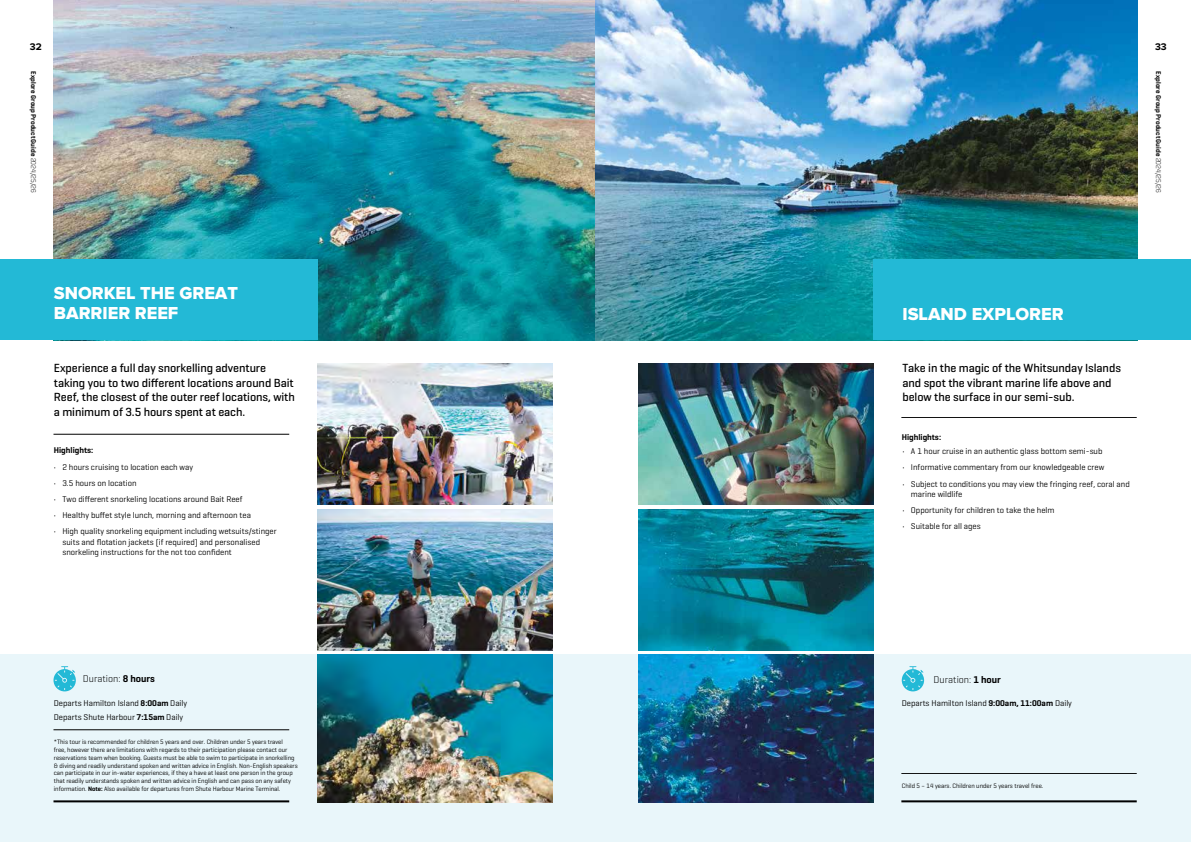
<style>
.page{position:relative;width:1191px;height:842px;background:#fff}
.page>*{position:absolute;margin:0;border:0;box-sizing:border-box;transform-origin:0 0}
.t1{font:18px/20px "Proxima Nova Extrabld";color:#fff}
.t2{font:500 12px/14.5px "Geogrotesque";letter-spacing:-.005em;color:#000}
.t3{font:300 10px "Geogrotesque";color:#000}
.t4{font:700 10px "Proxima Nova";color:#000}
.t5{font:8.5px/10.5px "Geogrotesque";color:#000}
.t6{font:600 8.5px "Geogrotesque";color:#000}
.t7{font:600 7px "Geogrotesque";color:#000}
.t8{font:6.5px/7.8px "Geogrotesque";letter-spacing:-.005em;color:#000}
.s1{font-weight:300}
.s2{font-weight:600}
</style>
<div class="page">
<img style="left:54px;top:0;width:541px;height:340px">
<img style="left:595px;top:0;width:542px;height:340px">
<img style="left:638px;top:363px;width:235px;height:142px">
<img style="left:317px;top:363px;width:236px;height:142px">
<div style="left:0;top:655px;width:595px;height:187px;background:#e9f6fa"></div>
<div style="left:595px;top:655px;width:596px;height:187px;background:#e9f6fa"></div>
<img style="left:317px;top:655px;width:236px;height:147px">
<img style="left:317px;top:509px;width:236px;height:142px">
<img style="left:638px;top:509px;width:235px;height:142px">
<img style="left:638px;top:655px;width:235px;height:147px">
<hr style="left:53px;top:800px;width:236px;height:2px;background:#000">
<hr style="left:53px;top:730px;width:236px;height:1px;background:#000">
<hr style="left:53px;top:434px;width:236px;height:1px;background:#000">
<hr style="left:901px;top:800px;width:235px;height:2px;background:#000">
<hr style="left:901px;top:773px;width:235px;height:1px;background:#000">
<hr style="left:901px;top:417px;width:235px;height:1px;background:#000">
<div style="left:0;top:259px;width:317px;height:81px;background:#23b9d6"></div>
<div style="left:873px;top:259px;width:318px;height:81px;background:#23b9d6"></div>
<svg style="left:53px;top:666px;width:23px;height:25px"></svg>
<svg style="left:901px;top:666px;width:23px;height:25px"></svg>
<p class="t4" style="left:30px;top:42px;width:13px">32</p>
<p class="t7" style="left:38px;top:71px;width:123px;rotate:90deg">Explore Group Product Guide <span class="s1">2024/25/26</span></p>
<h1 class="t1" style="left:54px;top:284px;width:186px">SNORKEL THE GREAT<br>BARRIER REEF</h1>
<h2 class="t2" style="left:54px;top:361px;width:242px">Experience a full day snorkelling adventure taking you to two different locations around Bait Reef, the closest of the outer reef locations, with a minimum of 3.5 hours spent at each.</h2>
<p class="t6" style="left:54px;top:445px;width:41px">Highlights:</p>
<p class="t5" style="left:54px;top:461px;width:141px">• 2 hours cruising to location each way</p>
<p class="t5" style="left:54px;top:477px;width:84px">• 3.5 hours on location</p>
<p class="t5" style="left:54px;top:493px;width:190px">• Two different snorkeling locations around Bait Reef</p>
<p class="t5" style="left:54px;top:510px;width:199px">• Healthy buffet style lunch, morning and afternoon tea</p>
<p class="t5" style="left:62px;top:526px;width:216px;text-indent:-8px">• High quality snorkeling equipment including wetsuits/stinger suits and flotation jackets (if required) and personalised snorkeling instructions for the not too confident</p>
<p class="t3" style="left:83px;top:672px;width:73px">Duration: <span class="s2">8 hours</span></p>
<p class="t5" style="left:54px;top:696px;width:135px;line-height:13.8px">Departs Hamilton Island <span class="s2">8:00am</span> Daily<br>Departs Shute Harbour <span class="s2">7:15am</span> Daily</p>
<p class="t8" style="left:54px;top:738px;width:245px">*This tour is recommended for children 5 years and over. Children under 5 years travel<br>free, however there are limitations with regards to their participation please contact our reservations team when booking. Guests must be able to swim to participate in snorkelling &amp; diving and readily understand spoken and written advice in English. Non-English speakers can participate in our in-water experiences, if they a have at least one person in the group that readily understands spoken and written advice in English and can pass on any safety information. <span class="s2">Note:</span> Also available for departures from Shute Harbour Marine Terminal.</p>
<p class="t4" style="left:1155px;top:42px;width:13px">33</p>
<p class="t7" style="left:1163px;top:71px;width:123px;rotate:90deg">Explore Group Product Guide <span class="s1">2024/25/26</span></p>
<h1 class="t1" style="left:902px;top:305px;width:163px">ISLAND EXPLORER</h1>
<h2 class="t2" style="left:902px;top:361px;width:220px">Take in the magic of the Whitsunday Islands and spot the vibrant marine life above and below the surface in our semi-sub.</h2>
<p class="t6" style="left:901px;top:432px;width:41px">Highlights:</p>
<p class="t5" style="left:902px;top:446px;width:202px">• A 1 hour cruise in an authentic glass bottom semi-sub</p>
<p class="t5" style="left:902px;top:462px;width:203px">• Informative commentary from our knowledgeable crew</p>
<p class="t5" style="left:911px;top:478px;width:220px;text-indent:-8px">• Subject to conditions you may view the fringing reef, coral and marine wildlife</p>
<p class="t5" style="left:902px;top:505px;width:154px">• Opportunity for children to take the helm</p>
<p class="t5" style="left:902px;top:521px;width:80px">• Suitable for all ages</p>
<p class="t3" style="left:933px;top:673px;width:69px">Duration: <span class="s2">1 hour</span></p>
<p class="t5" style="left:901px;top:697px;width:172px">Departs Hamilton Island <span class="s2">9:00am, 11:00am</span> Daily</p>
<p class="t8" style="left:901px;top:781px;width:143px">Child 5 – 14 years. Children under 5 years travel free.</p>
</div>
